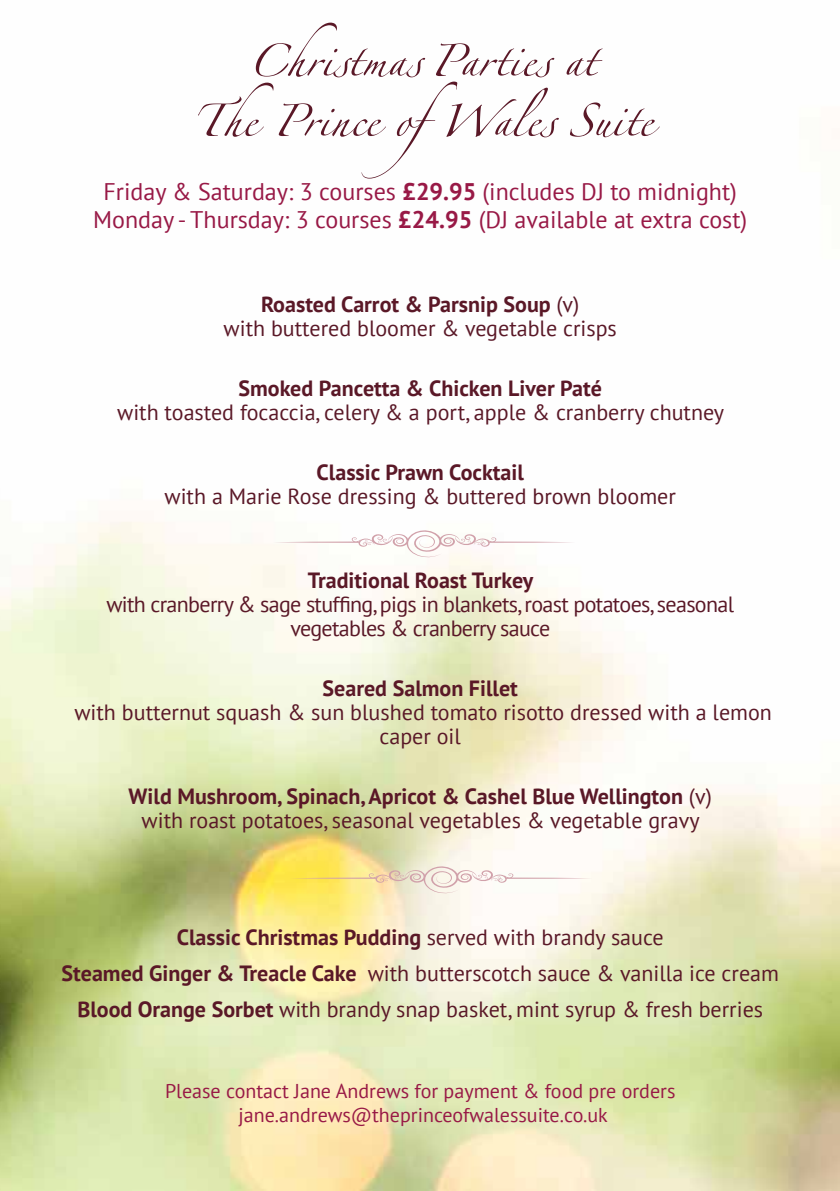
<style>
.page{position:relative;width:840px;height:1191px;background:#fff}
.page>*{position:absolute;margin:0;border:0;box-sizing:border-box;transform-origin:0 0}
.t1{font:72px/60px "Linotype Zapfino One";color:#5a1827;text-align:center}
.t2{font:24px/28px "PT Sans";color:#981946;text-align:center}
.t3{font:22px/24px "PT Sans";color:#5a1827;text-align:center}
.t4{font:700 22px "PT Sans";color:#5a1827}
.t5{font:22px/24px "PT Sans";letter-spacing:-.03em;color:#5a1827;text-align:center}
.t6{font:20px/24px "PT Sans";color:#981946;text-align:center}
.s1{font-weight:700}
</style>
<div class="page">
<img style="left:0;top:521px;width:839px;height:670px">
<svg style="left:273px;top:530px;width:302px;height:43px"></svg>
<svg style="left:290px;top:866px;width:302px;height:28px"></svg>
<h1 class="t1" style="left:193px;top:20px;width:461px">Christmas Parties at<br>The Prince ofWales Suite</h1>
<p class="t2" style="left:93px;top:177px;width:655px">Friday &amp; Saturday: 3 courses <span class="s1">£29.95</span> (includes DJ to midnight)<br>Monday - Thursday: 3 courses <span class="s1">£24.95</span> (DJ available at extra cost)</p>
<p class="t3" style="left:223px;top:292px;width:394px"><span class="s1">Roasted Carrot &amp; Parsnip Soup</span> (v)<br>with buttered bloomer &amp; vegetable crisps</p>
<p class="t4" style="left:238px;top:374px;width:365px">Smoked Pancetta &amp; Chicken Liver Paté</p>
<p class="t3" style="left:117px;top:400px;width:608px">with toasted focaccia, celery &amp; a port, apple &amp; cranberry chutney</p>
<p class="t4" style="left:316px;top:458px;width:209px">Classic Prawn Cocktail</p>
<p class="t3" style="left:164px;top:484px;width:512px">with a Marie Rose dressing &amp; buttered brown bloomer</p>
<p class="t4" style="left:308px;top:566px;width:227px">Traditional Roast Turkey</p>
<p class="t5" style="left:106px;top:592px;width:629px">with cranberry &amp; sage stuffing, pigs in blankets, roast potatoes, seasonal vegetables &amp; cranberry sauce</p>
<p class="t4" style="left:322px;top:674px;width:197px">Seared Salmon Fillet</p>
<p class="t3" style="left:74px;top:700px;width:698px">with butternut squash &amp; sun blushed tomato risotto dressed with a lemon caper oil</p>
<p class="t3" style="left:128px;top:784px;width:584px"><span class="s1">Wild Mushroom, Spinach, Apricot &amp; Cashel Blue Wellington</span> (v) with roast potatoes, seasonal vegetables &amp; vegetable gravy</p>
<p class="t3" style="left:62px;top:918px;width:718px;line-height:36px"><span class="s1">Classic Christmas Pudding</span> served with brandy sauce<br><span class="s1">Steamed Ginger &amp; Treacle Cake</span> with butterscotch sauce &amp; vanilla ice cream<br><span class="s1">Blood Orange Sorbet</span> with brandy snap basket, mint syrup &amp; fresh berries</p>
<p class="t6" style="left:165px;top:1078px;width:511px">Please contact Jane Andrews for payment &amp; food pre orders jane.andrews@theprinceofwalessuite.co.uk</p>
</div>
